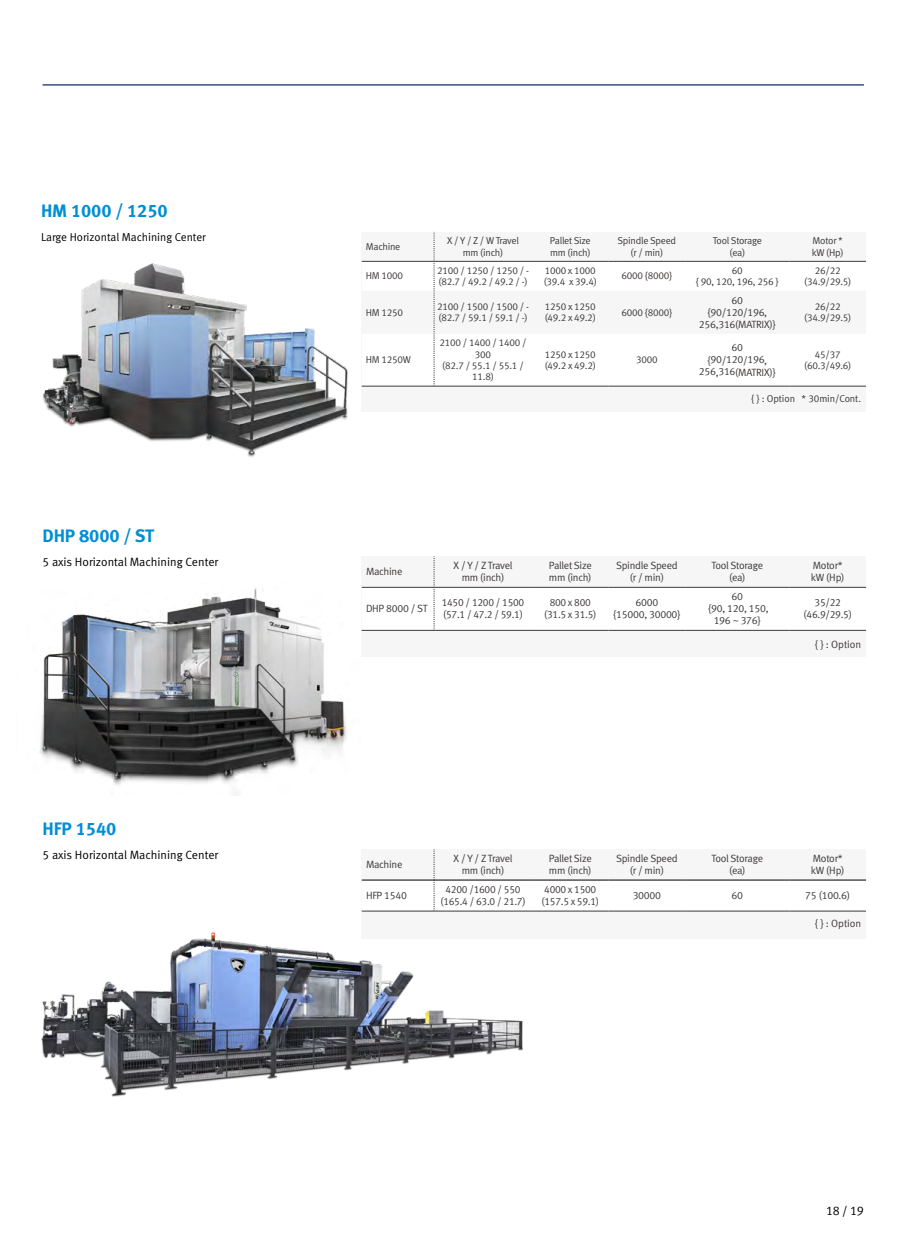
<style>
.page{position:relative;width:915px;height:1255px;background:#fff}
.page>*{position:absolute;margin:0;border:0;box-sizing:border-box;transform-origin:0 0}
.t1{font:18px "Meta Bold LF";letter-spacing:-.01em;color:#008ed5}
.t2{font:12.45px "Meta Normal LF";color:#000}
.t3{font:12px "Meta Normal LF";color:#000}
.t4{font:11.4px "Meta Normal LF";color:#000}
.t5{font:10.5px/12px "Meta Normal LF";letter-spacing:-.025em;color:#3e3a39;text-align:center}
.t6{font:10.05px/11.4px "Meta Normal LF";letter-spacing:-.025em;color:#3e3a39;text-align:center}
.s1{font-size:12.15px}
</style>
<div class="page">
<hr style="left:43px;top:84px;width:820px;height:2px;background:#374b80">
<div style="left:361px;top:232px;width:504px;height:180px;background:#f6f6f6"></div>
<svg style="left:361px;top:263px;width:504px;height:123px;fill:#fff"></svg>
<hr style="left:361px;top:261px;width:73px;height:1px;background:#3e3a39">
<hr style="left:434px;top:261px;width:97px;height:1px;background:#3e3a39">
<hr style="left:531px;top:261px;width:77px;height:1px;background:#3e3a39">
<hr style="left:608px;top:261px;width:77px;height:1px;background:#3e3a39">
<hr style="left:685px;top:261px;width:104px;height:1px;background:#3e3a39">
<hr style="left:789px;top:261px;width:76px;height:1px;background:#3e3a39">
<hr style="left:361px;top:386px;width:73px;height:1px;background:#3e3a39">
<svg style="left:433px;top:232px;width:1px;height:154px"></svg>
<hr style="left:434px;top:386px;width:97px;height:1px;background:#3e3a39">
<hr style="left:531px;top:386px;width:77px;height:1px;background:#3e3a39">
<hr style="left:608px;top:386px;width:77px;height:1px;background:#3e3a39">
<hr style="left:685px;top:386px;width:104px;height:1px;background:#3e3a39">
<hr style="left:789px;top:386px;width:76px;height:1px;background:#3e3a39">
<div style="left:361px;top:556px;width:504px;height:100px;background:#f6f6f6"></div>
<hr style="left:361px;top:630px;width:73px;height:1px;background:#3e3a39">
<svg style="left:361px;top:556px;width:504px;height:74px"></svg>
<hr style="left:434px;top:630px;width:97px;height:1px;background:#3e3a39">
<hr style="left:531px;top:630px;width:77px;height:1px;background:#3e3a39">
<hr style="left:608px;top:630px;width:77px;height:1px;background:#3e3a39">
<hr style="left:685px;top:630px;width:104px;height:1px;background:#3e3a39">
<hr style="left:789px;top:630px;width:76px;height:1px;background:#3e3a39">
<hr style="left:434px;top:587px;width:97px;height:1px;background:#3e3a39">
<hr style="left:531px;top:587px;width:77px;height:1px;background:#3e3a39">
<hr style="left:608px;top:587px;width:77px;height:1px;background:#3e3a39">
<hr style="left:685px;top:587px;width:104px;height:1px;background:#3e3a39">
<hr style="left:789px;top:587px;width:76px;height:1px;background:#3e3a39">
<div style="left:361px;top:849px;width:504px;height:89px;background:#f6f6f6"></div>
<svg style="left:361px;top:849px;width:504px;height:60px"></svg>
<hr style="left:361px;top:879px;width:73px;height:1px;background:#000">
<hr style="left:434px;top:879px;width:97px;height:1px;background:#000">
<hr style="left:531px;top:879px;width:77px;height:1px;background:#000">
<hr style="left:608px;top:879px;width:77px;height:1px;background:#000">
<hr style="left:685px;top:879px;width:104px;height:1px;background:#000">
<hr style="left:789px;top:879px;width:76px;height:1px;background:#000">
<hr style="left:531px;top:910px;width:77px;height:1px;background:#3e3a39">
<hr style="left:608px;top:910px;width:77px;height:1px;background:#3e3a39">
<hr style="left:685px;top:910px;width:104px;height:1px;background:#3e3a39">
<hr style="left:789px;top:910px;width:76px;height:1px;background:#3e3a39">
<img style="left:41px;top:909px;width:517px;height:188px">
<img style="left:42px;top:263px;width:306px;height:194px">
<img style="left:40px;top:587px;width:307px;height:208px">
<h1 class="t1" style="left:41px;top:200px;width:128px">HM 1000 / 1250</h1>
<p class="t4" style="left:41px;top:231px;width:166px">Large Horizontal Machining Center</p>
<h1 class="t1" style="left:43px;top:524px;width:113px">DHP 8000 / ST</h1>
<p class="t3" style="left:43px;top:555px;width:177px">5 axis Horizontal Machining Center</p>
<h1 class="t1" style="left:43px;top:816px;width:75px">HFP 1540</h1>
<p class="t3" style="left:43px;top:848px;width:177px">5 axis Horizontal Machining Center</p>
<p class="t6" style="left:365px;top:241px;width:36px">Machine</p>
<p class="t6" style="left:447px;top:235px;width:73px">X / Y / Z / W Travel mm (inch)</p>
<p class="t6" style="left:549px;top:235px;width:42px;text-align:left">Pallet Size mm (inch)</p>
<p class="t6" style="left:617px;top:235px;width:60px">Spindle Speed (r / min)</p>
<p class="t6" style="left:712px;top:235px;width:50px">Tool Storage (ea)</p>
<p class="t6" style="left:811px;top:235px;width:33px;text-align:left">Motor * kW (Hp)</p>
<p class="t6" style="left:365px;top:270px;width:39px">HM 1000</p>
<p class="t6" style="left:437px;top:264px;width:93px;text-align:left">2100 / 1250 / 1250 / - (82.7 / 49.2 / 49.2 / -)</p>
<p class="t6" style="left:543px;top:264px;width:55px;text-align:left">1000 x 1000 (39.4 x 39.4)</p>
<p class="t6" style="left:621px;top:270px;width:52px">6000 {8000}</p>
<p class="t6" style="left:695px;top:264px;width:84px">60<br>{ 90, 120, 196, 256 }</p>
<p class="t6" style="left:803px;top:264px;width:49px">26/22 (34.9/29.5)</p>
<p class="t6" style="left:365px;top:306px;width:39px">HM 1250</p>
<p class="t6" style="left:437px;top:300px;width:93px;text-align:left">2100 / 1500 / 1500 / - (82.7 / 59.1 / 59.1 / -)</p>
<p class="t6" style="left:544px;top:300px;width:53px;text-align:left">1250 x 1250 (49.2 x 49.2)</p>
<p class="t6" style="left:621px;top:306px;width:52px">6000 {8000}</p>
<p class="t5" style="left:698px;top:294px;width:78px">60<br>{90/120/196,<br>256,316(MATRIX)}</p>
<p class="t6" style="left:803px;top:300px;width:49px">26/22 (34.9/29.5)</p>
<p class="t6" style="left:365px;top:354px;width:47px">HM 1250W</p>
<p class="t6" style="left:439px;top:337px;width:89px">2100 / 1400 / 1400 /<br>300<br>(82.7 / 55.1 / 55.1 /<br>11.8)</p>
<p class="t5" style="left:698px;top:341px;width:78px">60<br>{90/120/196,<br>256,316(MATRIX)}</p>
<p class="t6" style="left:803px;top:348px;width:49px">45/37 (60.3/49.6)</p>
<p class="t6" style="left:544px;top:348px;width:53px;text-align:left">1250 x 1250 (49.2 x 49.2)</p>
<p class="t6" style="left:636px;top:354px;width:23px">3000</p>
<p class="t6" style="left:751px;top:393px;width:111px">{ } : Option * 30min/Cont.</p>
<p class="t5" style="left:366px;top:565px;width:38px">Machine</p>
<p class="t5" style="left:453px;top:559px;width:60px">X / Y / Z Travel mm (inch)</p>
<p class="t5" style="left:548px;top:559px;width:45px;text-align:left">Pallet Size mm (inch)</p>
<p class="t5" style="left:615px;top:559px;width:63px">Spindle Speed (r / min)</p>
<p class="t5" style="left:711px;top:559px;width:53px">Tool Storage (ea)</p>
<p class="t5" style="left:810px;top:559px;width:35px;text-align:left">Motor* kW (Hp)</p>
<p class="t5" style="left:366px;top:602px;width:63px">DHP 8000 / ST</p>
<p class="t5" style="left:441px;top:596px;width:84px;text-align:left">1450 / 1200 / 1500 (57.1 / 47.2 / 59.1)</p>
<p class="t5" style="left:544px;top:596px;width:54px">800 x 800 (31.5 x 31.5)</p>
<p class="t5" style="left:613px;top:596px;width:69px">6000<br>{15000, 30000}</p>
<p class="t5" style="left:707px;top:590px;width:62px">60<br>{90, 120, 150,<br>196 ~ 376}</p>
<p class="t5" style="left:803px;top:596px;width:50px">35/22 (46.9/29.5)</p>
<p class="t5" style="left:814px;top:638px;width:48px">{ } : Option</p>
<p class="t5" style="left:366px;top:858px;width:38px">Machine</p>
<p class="t5" style="left:453px;top:852px;width:60px">X / Y / Z Travel mm (inch)</p>
<p class="t5" style="left:548px;top:852px;width:45px;text-align:left">Pallet Size mm (inch)</p>
<p class="t5" style="left:615px;top:852px;width:63px">Spindle Speed (r / min)</p>
<p class="t5" style="left:711px;top:852px;width:53px">Tool Storage (ea)</p>
<p class="t5" style="left:810px;top:852px;width:35px;text-align:left">Motor* kW (Hp)</p>
<p class="t5" style="left:366px;top:889px;width:42px">HFP 1540</p>
<p class="t5" style="left:440px;top:883px;width:87px">4200 /1600 / 550 (165.4 / 63.0 / 21.7)</p>
<p class="t5" style="left:541px;top:883px;width:59px;text-align:left">4000 x 1500 (157.5 x 59.1)</p>
<p class="t5" style="left:632px;top:889px;width:30px">30000</p>
<p class="t5" style="left:731px;top:889px;width:13px">60</p>
<p class="t5" style="left:805px;top:889px;width:46px">75 (100.6)</p>
<p class="t5" style="left:814px;top:916px;width:48px">{ } : Option</p>
<p class="t2" style="left:825px;top:1203px;width:39px">18 <span class="s1">/</span> 19</p>
</div>
